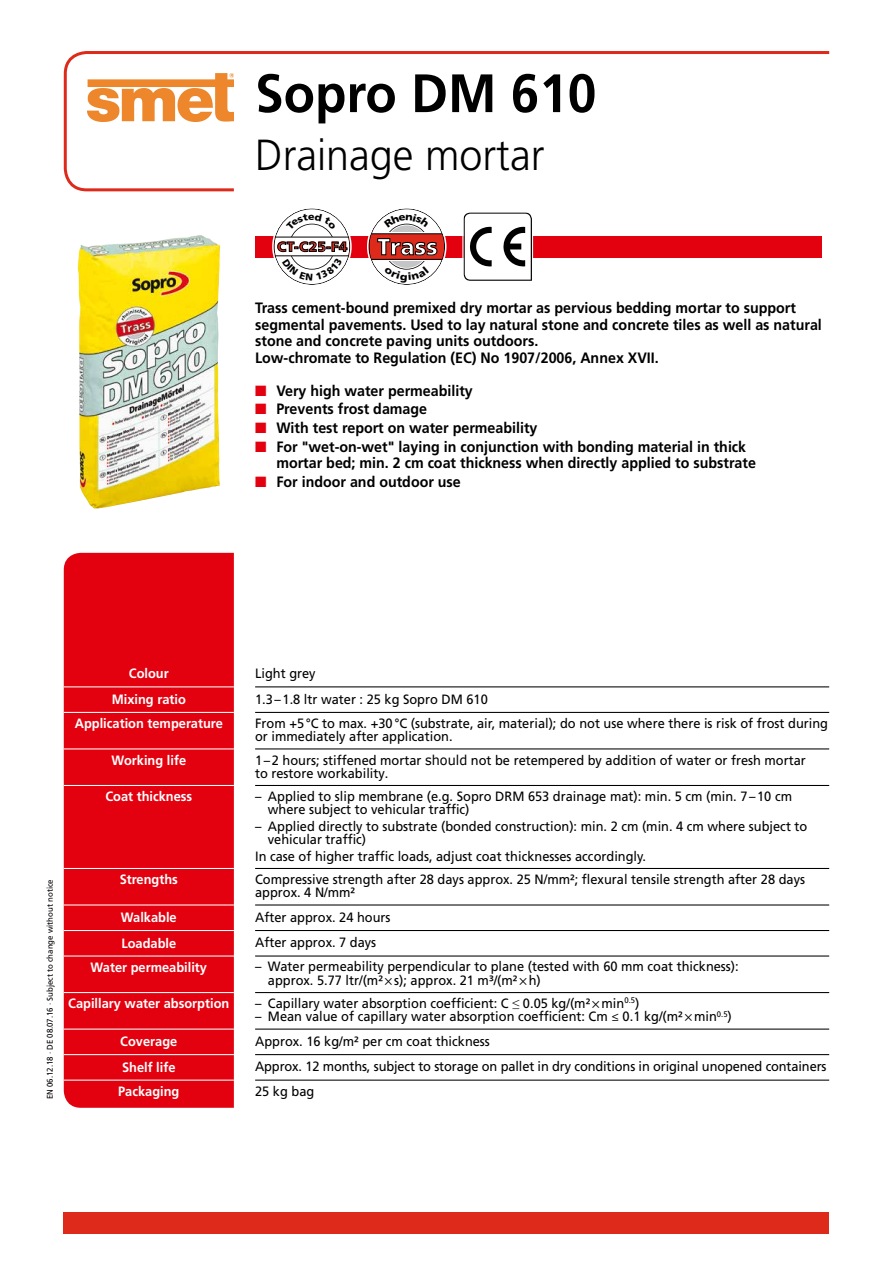
<style>
.page{position:relative;width:893px;height:1263px;background:#fff}
.page>*{position:absolute;margin:0;border:0;box-sizing:border-box;transform-origin:0 0}
._05_Produktname-1{font:700 54px "Frutiger LT";color:#000;scale:.95 1}
._06_Produktname-2{font:300 43.5px "Frutiger LT";color:#000;scale:.95 1}
.t1{font:900 23.1px "Frutiger LT";color:#fff}
._12_Highlights{font:700 15px/16.5px "Frutiger LT";color:#000;scale:.95 1}
._11_Einleitung{font:700 15px/16.5px "Frutiger LT";color:#000;scale:.95 1}
._18_TAB_R{font:13.5px/13.5px "Frutiger LT";color:#000;scale:.95 1}
._15_TAB_B{font:700 13.5px "Frutiger LT";color:#fff;scale:.95 1}
.t2{font:900 13.5px "Frutiger LT";letter-spacing:.04em;color:#dd2a1b}
.t3{font:8.25px "Frutiger LT";color:#000;scale:.95 1}
.s1{color:#e3000f}
.s2{font-family:"Verdana"}
.s3{font-family:"Myriad Pro"}
</style>
<div class="page">
<div style="left:64px;top:1212px;width:765px;height:21px;background:#dd2a1b"></div>
<svg style="left:63px;top:51px;width:767px;height:141px"></svg>
<div style="left:64px;top:553px;width:170px;height:555px;background:#e3000f"></div>
<hr style="left:64px;top:748px;width:170px;height:1px;background:#fff">
<hr style="left:64px;top:785px;width:170px;height:1px;background:#fff">
<hr style="left:64px;top:868px;width:170px;height:1px;background:#fff">
<hr style="left:64px;top:904px;width:170px;height:1px;background:#fff">
<hr style="left:64px;top:930px;width:170px;height:1px;background:#fff">
<hr style="left:64px;top:955px;width:170px;height:1px;background:#fff">
<hr style="left:64px;top:992px;width:170px;height:1px;background:#fff">
<hr style="left:64px;top:1028px;width:170px;height:2px;background:#fff">
<hr style="left:64px;top:1054px;width:170px;height:1px;background:#fff">
<hr style="left:64px;top:1079px;width:170px;height:2px;background:#fff">
<hr style="left:255px;top:748px;width:574px;height:1px;background:#000">
<hr style="left:255px;top:785px;width:574px;height:1px;background:#000">
<hr style="left:255px;top:868px;width:574px;height:1px;background:#000">
<hr style="left:255px;top:904px;width:574px;height:1px;background:#000">
<hr style="left:255px;top:930px;width:574px;height:1px;background:#000">
<hr style="left:255px;top:955px;width:574px;height:1px;background:#000">
<hr style="left:255px;top:992px;width:574px;height:1px;background:#000">
<hr style="left:255px;top:1028px;width:574px;height:2px;background:#000">
<hr style="left:255px;top:1054px;width:574px;height:1px;background:#000">
<hr style="left:255px;top:1079px;width:574px;height:2px;background:#000">
<hr style="left:64px;top:686px;width:170px;height:1px;background:#fff">
<hr style="left:64px;top:712px;width:170px;height:1px;background:#fff">
<hr style="left:255px;top:686px;width:574px;height:1px;background:#000">
<hr style="left:255px;top:712px;width:574px;height:1px;background:#000">
<img style="left:77px;top:236px;width:143px;height:272px">
<div style="left:255px;top:236px;width:567px;height:21px;background:#e3000f"></div>
<svg style="left:274px;top:209px;width:76px;height:75px"></svg>
<svg style="left:274px;top:237px;width:76px;height:19px"></svg>
<div style="left:272px;top:207px;width:80px;height:79px;border:2px solid #fff;border-radius:50%"></div>
<svg style="left:369px;top:209px;width:76px;height:75px"></svg>
<div style="left:369px;top:234px;width:76px;height:25px;background:#dd2a1b"></div>
<div style="left:369px;top:233px;width:76px;height:27px;border:1px solid #000"></div>
<div style="left:367px;top:207px;width:79px;height:79px;border:2px solid #fff;border-radius:50%"></div>
<svg style="left:462px;top:212px;width:72px;height:69px"></svg>
<img style="left:87px;top:73px;width:146px;height:49px">
<svg style="left:277px;top:213px;width:71px;height:67px"></svg>
<svg style="left:377px;top:213px;width:61px;height:70px"></svg>
<p class="_05_Produktname-1" style="left:255px;top:62px;width:361px">Sopro DM 610</p>
<p class="_06_Produktname-2" style="left:255px;top:130px;width:306px">Drainage mortar</p>
<p class="t2" style="left:277px;top:239px;width:72px">CT-C25-F4</p>
<p class="t1" style="left:377px;top:233px;width:62px">Trass</p>
<p class="_11_Einleitung" style="left:255px;top:300px;width:598px">Trass cement-bound premixed dry mortar as pervious bedding mortar to support segmental pavements. Used to lay natural stone and concrete tiles as well as natural stone and concrete paving units outdoors.</p>
<p class="_11_Einleitung" style="left:255px;top:349px;width:426px">Low-chromate to Regulation (EC) No 1907/2006, Annex XVII.</p>
<p class="_12_Highlights" style="left:255px;top:382px;width:231px"><span class="s1">■</span> Very high water permeability</p>
<p class="_12_Highlights" style="left:255px;top:401px;width:183px"><span class="s1">■</span> Prevents frost damage</p>
<p class="_12_Highlights" style="left:255px;top:420px;width:299px"><span class="s1">■</span> With test report on water permeability</p>
<p class="_12_Highlights" style="left:276px;top:438px;width:506px;text-indent:-21px"><span class="s1">■</span> For "wet-on-wet" laying in conjunction with bonding material in thick mortar bed; min. 2 cm coat thickness when directly applied to substrate</p>
<p class="_12_Highlights" style="left:255px;top:473px;width:218px"><span class="s1">■</span> For indoor and outdoor use</p>
<p class="t3" style="left:45px;top:1099px;width:233px;rotate:-90deg">EN 06.12.18 · DE 08.07.16 · Subject to change without notice</p>
<p class="_15_TAB_B" style="left:129px;top:666px;width:43px">Colour</p>
<p class="_18_TAB_R" style="left:255px;top:667px;width:65px">Light grey</p>
<p class="_15_TAB_B" style="left:112px;top:691px;width:80px">Mixing ratio</p>
<p class="_18_TAB_R" style="left:255px;top:692px;width:246px">1.3–1.8 ltr water : 25 kg Sopro DM 610</p>
<p class="_15_TAB_B" style="left:75px;top:716px;width:157px">Application temperature</p>
<p class="_18_TAB_R" style="left:255px;top:716px;width:605px">From +5°C to max. +30°C (substrate, air, material); do not use where there is risk of frost during or immediately after application.</p>
<p class="_15_TAB_B" style="left:112px;top:752px;width:80px">Working life</p>
<p class="_18_TAB_R" style="left:255px;top:754px;width:581px;line-height:12.9px">1 – 2 hours; stiffened mortar <span class="s2">should</span> not be retempered by addition of water or fresh mortar to restore workability.</p>
<p class="_15_TAB_B" style="left:105px;top:789px;width:93px">Coat thickness</p>
<p class="_18_TAB_R" style="left:268px;top:789px;width:553px;text-indent:-13px">– Applied to slip membrane (e.g. Sopro DRM 653 drainage mat): min. 5 cm (min. 7–10 cm where subject to vehicular traffic)</p>
<p class="_18_TAB_R" style="left:268px;top:819px;width:569px;text-indent:-13px">– Applied directly to substrate (bonded construction): min. 2 cm (min. 4 cm where subject to vehicular traffic)</p>
<p class="_18_TAB_R" style="left:255px;top:849px;width:413px">In case of higher traffic loads, adjust coat thicknesses accordingly.</p>
<p class="_15_TAB_B" style="left:120px;top:872px;width:63px">Strengths</p>
<p class="_18_TAB_R" style="left:255px;top:872px;width:580px">Compressive strength after 28 days approx. 25 N/mm²; flexural tensile strength after 28 days approx. 4 N/mm²</p>
<p class="_15_TAB_B" style="left:121px;top:909px;width:60px">Walkable</p>
<p class="_18_TAB_R" style="left:255px;top:910px;width:144px">After approx. 24 hours</p>
<p class="_15_TAB_B" style="left:121px;top:935px;width:59px">Loadable</p>
<p class="_18_TAB_R" style="left:255px;top:936px;width:129px">After approx. 7 days</p>
<p class="_15_TAB_B" style="left:91px;top:959px;width:124px">Water permeability</p>
<p class="_18_TAB_R" style="left:268px;top:960px;width:497px;text-indent:-13px">– Water permeability perpendicular to plane (tested with 60 mm coat thickness): approx. 5.77 ltr/(m²<span class="s3">×</span>s); approx. 21 m³/(m²<span class="s3">×</span>h)</p>
<p class="_15_TAB_B" style="left:68px;top:996px;width:171px">Capillary water absorption</p>
<p class="_18_TAB_R" style="left:255px;top:996px;width:406px">– Capillary water absorption coefficient: C ≤ 0.05 kg/(m²<span class="s3">×</span>min<sup>0.5</sup>)</p>
<p class="_18_TAB_R" style="left:255px;top:1010px;width:503px">– Mean value of capillary water absorption coefficient: Cm <span class="s3">≤</span> 0.1 kg/(m²<span class="s3">×</span>min<sup>0.5</sup>)</p>
<p class="_15_TAB_B" style="left:120px;top:1033px;width:62px">Coverage</p>
<p class="_18_TAB_R" style="left:255px;top:1034px;width:249px">Approx. 16 kg/m² per cm coat thickness</p>
<p class="_15_TAB_B" style="left:122px;top:1059px;width:58px">Shelf life</p>
<p class="_18_TAB_R" style="left:255px;top:1060px;width:603px">Approx. 12 months, subject to storage on pallet in dry conditions in original unopened containers</p>
<p class="_15_TAB_B" style="left:118px;top:1083px;width:66px">Packaging</p>
<p class="_18_TAB_R" style="left:255px;top:1084px;width:64px">25 kg bag</p>
</div>
